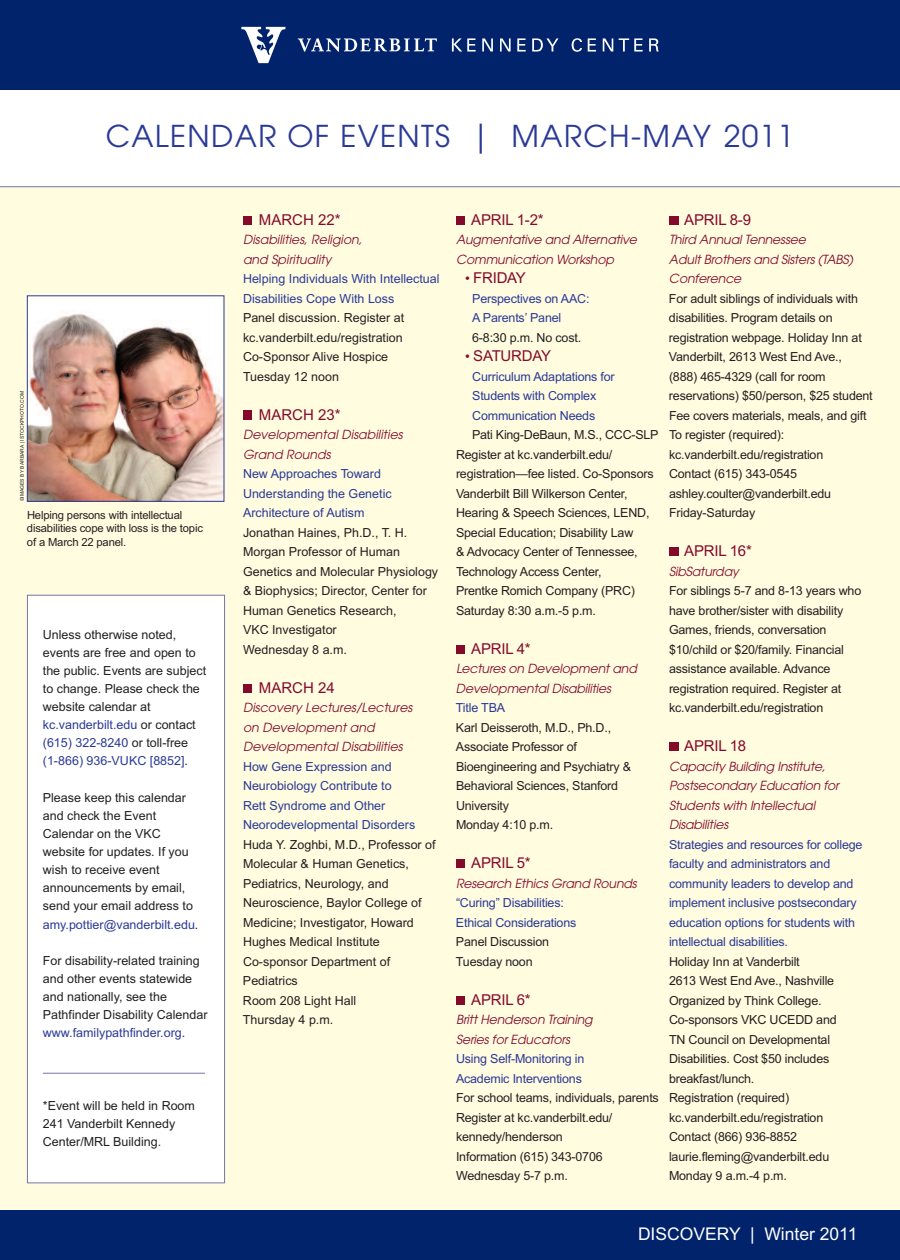
<style>
.page{position:relative;width:900px;height:1260px;background:#fff}
.page>*{position:absolute;margin:0;border:0;box-sizing:border-box;transform-origin:0 0}
.t1{font:30px "Avant Garde";letter-spacing:.045em;color:#2a3a96}
.t2{font:17.5px "Arial";color:#fff}
.t3{font:15px "Arial";letter-spacing:-.015em;color:#840a2b}
.t4{font:12.5px/19.5px "Arial";letter-spacing:-.015em;color:#231f20}
.t5{font:12.5px/19.5px "Arial";letter-spacing:-.015em;color:#2a3a96}
.t6{font:italic 12.5px/19.5px "Avant Garde";letter-spacing:-.01em;color:#840a2b}
.t7{font:11.25px/13.5px "Arial";letter-spacing:-.015em;color:#231f20}
.t8{font:5px "Arial";color:#231f20}
.s1{color:#2a3a96}
.s2{font-size:13.75px}
</style>
<div class="page">
<div style="left:0;top:186px;width:900px;height:1035px;background:#fffce0"></div>
<div style="left:0;top:0;width:900px;height:90px;background:#00236c"></div>
<svg style="left:298px;top:38px;width:139px;height:14px"></svg>
<svg style="left:452px;top:38px;width:24px;height:14px"></svg>
<svg style="left:482px;top:38px;width:11px;height:14px"></svg>
<svg style="left:500px;top:38px;width:11px;height:14px"></svg>
<svg style="left:517px;top:38px;width:9px;height:14px"></svg>
<svg style="left:532px;top:38px;width:26px;height:14px"></svg>
<svg style="left:572px;top:38px;width:10px;height:14px"></svg>
<svg style="left:588px;top:38px;width:8px;height:14px"></svg>
<svg style="left:603px;top:38px;width:10px;height:14px"></svg>
<svg style="left:619px;top:38px;width:24px;height:14px"></svg>
<svg style="left:649px;top:38px;width:10px;height:14px"></svg>
<svg style="left:241px;top:27px;width:44px;height:36px"></svg>
<div style="left:669px;top:742px;width:9px;height:9px;background:#840a2b"></div>
<div style="left:669px;top:547px;width:9px;height:9px;background:#840a2b"></div>
<div style="left:669px;top:216px;width:9px;height:9px;background:#840a2b"></div>
<div style="left:456px;top:996px;width:9px;height:9px;background:#840a2b"></div>
<div style="left:456px;top:859px;width:9px;height:9px;background:#840a2b"></div>
<div style="left:456px;top:645px;width:9px;height:9px;background:#840a2b"></div>
<div style="left:456px;top:216px;width:9px;height:9px;background:#840a2b"></div>
<div style="left:243px;top:684px;width:9px;height:9px;background:#840a2b"></div>
<div style="left:243px;top:411px;width:9px;height:9px;background:#840a2b"></div>
<div style="left:243px;top:216px;width:9px;height:9px;background:#840a2b"></div>
<div style="left:28px;top:596px;width:196px;height:586px;background:#fff"></div>
<div style="left:27px;top:595px;width:198px;height:588px;border:1px solid #7775a6"></div>
<hr style="left:43px;top:1073px;width:162px;height:1px;background:#7775a6">
<hr style="left:0;top:186px;width:900px;height:1px;background:#7775a6">
<div style="left:28px;top:296px;width:196px;height:205px;background:#fff"></div>
<img style="left:29px;top:312px;width:193px;height:188px">
<div style="left:27px;top:295px;width:197px;height:207px;border:1px solid #2a3a96"></div>
<div style="left:0;top:1211px;width:900px;height:49px;background:#00236c"></div>
<h1 class="t1" style="left:106px;top:125px;width:690px">CALENDAR OF EVENTS | MARCH-MAY 2011</h1>
<p class="t8" style="left:19px;top:501px;width:112px;rotate:-90deg">©IMAGES BY BARBARA | ISTOCKPHOTO.COM</p>
<p class="t7" style="left:27px;top:508px;width:178px">Helping persons with intellectual disabilities cope with loss is the topic of a March 22 panel.</p>
<p class="t4" style="left:43px;top:625px;width:165px;line-height:18.1px">Unless otherwise noted, events are free and open to the public. Events are subject to change. Please check the website calendar at <span class="s1">kc.vanderbilt.edu</span> or contact <span class="s1">(615) 322-8240</span> or toll-free <span class="s1">(1-866) 936-VUKC [8852]</span>.</p>
<p class="t4" style="left:43px;top:788px;width:157px;line-height:18.1px">Please keep this calendar and check the Event<br>Calendar on the VKC website for updates. If you wish to receive event announcements by email, send your email address to <span class="s1">amy.pottier@vanderbilt.edu</span>.</p>
<p class="t4" style="left:43px;top:951px;width:166px;line-height:18.1px">For disability-related training and other events statewide and nationally, see the<br>Pathfinder Disability Calendar <span class="s1">www.familypathfinder.org</span>.</p>
<p class="t4" style="left:43px;top:1096px;width:154px;line-height:18.1px">*Event will be held in Room<br>241 Vanderbilt Kennedy<br>Center/MRL Building.</p>
<p class="t3" style="left:259px;top:211px;width:83px">MARCH 22*</p>
<p class="t6" style="left:243px;top:231px;width:121px">Disabilities, Religion, and Spirituality</p>
<p class="t5" style="left:243px;top:269px;width:198px">Helping Individuals With Intellectual<br>Disabilities Cope With Loss</p>
<p class="t4" style="left:243px;top:308px;width:163px">Panel discussion. Register at kc.vanderbilt.edu/registration<br>Co-Sponsor Alive Hospice<br>Tuesday 12 noon</p>
<p class="t3" style="left:259px;top:406px;width:83px">MARCH 23*</p>
<p class="t6" style="left:243px;top:426px;width:161px">Developmental Disabilities<br>Grand Rounds</p>
<p class="t5" style="left:243px;top:464px;width:150px">New Approaches Toward<br>Understanding the Genetic<br>Architecture of Autism</p>
<p class="t4" style="left:243px;top:523px;width:197px">Jonathan Haines, Ph.D., T. H.<br>Morgan Professor of Human<br>Genetics and Molecular Physiology &amp; Biophysics; Director, Center for<br>Human Genetics Research,<br>VKC Investigator<br>Wednesday 8 a.m.</p>
<p class="t3" style="left:259px;top:679px;width:77px">MARCH 24</p>
<p class="t6" style="left:243px;top:699px;width:171px">Discovery Lectures/Lectures on Development and<br>Developmental Disabilities</p>
<p class="t5" style="left:243px;top:757px;width:174px">How Gene Expression and<br>Neurobiology Contribute to<br>Rett Syndrome and Other<br>Neorodevelopmental Disorders</p>
<p class="t4" style="left:243px;top:835px;width:194px">Huda Y. Zoghbi, M.D., Professor of<br>Molecular &amp; Human Genetics,<br>Pediatrics, Neurology, and<br>Neuroscience, Baylor College of<br>Medicine; Investigator, Howard<br>Hughes Medical Institute<br>Co-sponsor Department of<br>Pediatrics<br>Room 208 Light Hall<br>Thursday 4 p.m.</p>
<p class="t3" style="left:471px;top:211px;width:74px">APRIL 1-2*</p>
<p class="t6" style="left:456px;top:231px;width:183px">Augmentative and Alternative<br>Communication Workshop</p>
<p class="t3" style="left:465px;top:269px;width:62px"><span class="s2">•</span> FRIDAY</p>
<p class="t5" style="left:472px;top:289px;width:119px">Perspectives on AAC:<br>A Parents’ Panel</p>
<p class="t4" style="left:472px;top:328px;width:110px">6-8:30 p.m. No cost.</p>
<p class="t3" style="left:465px;top:347px;width:88px"><span class="s2">•</span> SATURDAY</p>
<p class="t5" style="left:472px;top:367px;width:144px">Curriculum Adaptations for<br>Students with Complex<br>Communication Needs</p>
<p class="t4" style="left:456px;top:425px;width:204px;text-indent:16px">Pati King-DeBaun, M.S., CCC-SLP<br>Register at kc.vanderbilt.edu/ registration—fee listed. Co-Sponsors<br>Vanderbilt Bill Wilkerson Center,<br>Hearing &amp; Speech Sciences, LEND,<br>Special Education; Disability Law<br>&amp; Advocacy Center of Tennessee,<br>Technology Access Center,<br>Prentke Romich Company (PRC)<br>Saturday 8:30 a.m.-5 p.m.</p>
<p class="t3" style="left:471px;top:640px;width:61px">APRIL 4*</p>
<p class="t6" style="left:456px;top:660px;width:183px">Lectures on Development and<br>Developmental Disabilities</p>
<p class="t5" style="left:456px;top:698px;width:51px">Title TBA</p>
<p class="t4" style="left:456px;top:718px;width:177px">Karl Deisseroth, M.D., Ph.D.,<br>Associate Professor of<br>Bioengineering and Psychiatry &amp;<br>Behavioral Sciences, Stanford<br>University<br>Monday 4:10 p.m.</p>
<p class="t3" style="left:471px;top:854px;width:61px">APRIL 5*</p>
<p class="t6" style="left:456px;top:874px;width:182px">Research Ethics Grand Rounds</p>
<p class="t5" style="left:456px;top:893px;width:122px">“Curing” Disabilities:<br>Ethical Considerations</p>
<p class="t4" style="left:456px;top:932px;width:95px">Panel Discussion<br>Tuesday noon</p>
<p class="t3" style="left:471px;top:991px;width:61px">APRIL 6*</p>
<p class="t6" style="left:456px;top:1011px;width:138px">Britt Henderson Training<br>Series for Educators</p>
<p class="t5" style="left:456px;top:1049px;width:130px">Using Self-Monitoring in<br>Academic Interventions</p>
<p class="t4" style="left:456px;top:1088px;width:204px">For school teams, individuals, parents<br>Register at kc.vanderbilt.edu/ kennedy/henderson<br>Information (615) 343-0706<br>Wednesday 5-7 p.m.</p>
<p class="t3" style="left:684px;top:211px;width:68px">APRIL 8-9</p>
<p class="t6" style="left:669px;top:231px;width:186px">Third Annual Tennessee<br>Adult Brothers and Sisters (TABS)<br>Conference</p>
<p class="t4" style="left:669px;top:289px;width:205px">For adult siblings of individuals with disabilities. Program details on registration webpage. Holiday Inn at<br>Vanderbilt, 2613 West End Ave., (888) 465-4329 (call for room reservations) $50/person, $25 student<br>Fee covers materials, meals, and gift<br>To register (required): kc.vanderbilt.edu/registration<br>Contact (615) 343-0545 ashley.coulter@vanderbilt.edu<br>Friday-Saturday</p>
<p class="t3" style="left:684px;top:542px;width:69px">APRIL 16*</p>
<p class="t6" style="left:669px;top:562px;width:71px">SibSaturday</p>
<p class="t4" style="left:669px;top:581px;width:194px">For siblings 5-7 and 8-13 years who have brother/sister with disability Games, friends, conversation $10/child or $20/family. Financial assistance available. Advance registration required. Register at kc.vanderbilt.edu/registration</p>
<p class="t3" style="left:684px;top:737px;width:64px">APRIL 18</p>
<p class="t6" style="left:669px;top:757px;width:172px">Capacity Building Institute,<br>Postsecondary Education for<br>Students with Intellectual<br>Disabilities</p>
<p class="t5" style="left:669px;top:835px;width:195px">Strategies and resources for college faculty and administrators and community leaders to develop and implement inclusive postsecondary education options for students with intellectual disabilities.</p>
<p class="t4" style="left:669px;top:952px;width:169px">Holiday Inn at Vanderbilt<br>2613 West End Ave., Nashville<br>Organized by Think College.<br>Co-sponsors VKC UCEDD and<br>TN Council on Developmental<br>Disabilities. Cost $50 includes breakfast/lunch.<br>Registration (required) kc.vanderbilt.edu/registration<br>Contact (866) 936-8852 laurie.fleming@vanderbilt.edu<br>Monday 9 a.m.-4 p.m.</p>
<h2 class="t2" style="left:638px;top:1224px;width:221px">DISCOVERY | Winter 2011</h2>
</div>
